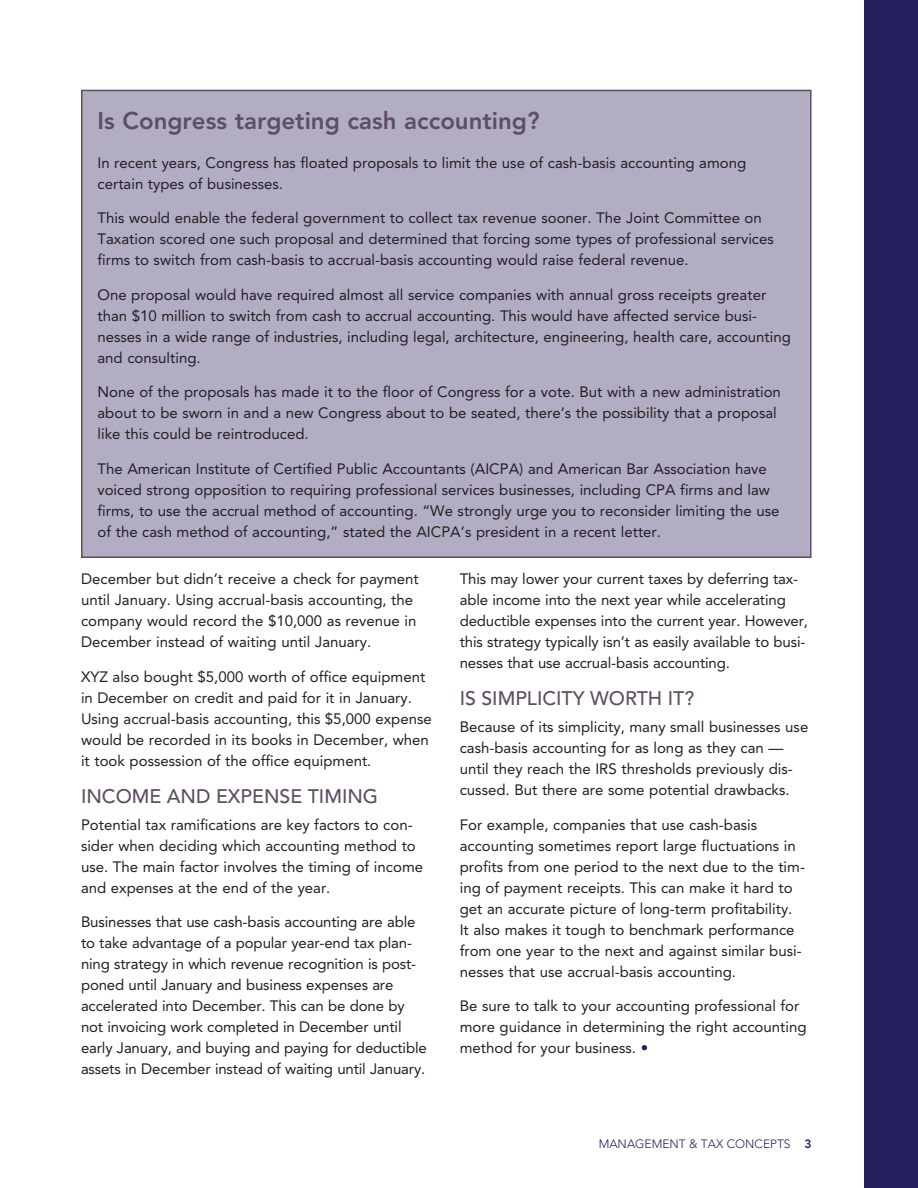
<style>
.page{position:relative;width:918px;height:1188px;background:#fff}
.page>*{position:absolute;margin:0;border:0;box-sizing:border-box;transform-origin:0 0}
.t1{font:800 24px "Avenir LT Std";color:#5f4d63}
.t2{font:500 19.5px "Avenir LT Std";color:#5f4d63}
.t3{font:15px/21px "Avenir LT Std";color:#231f20}
.t4{font:300 12px "Avenir LT Std";color:#251f5e}
.s1{color:#251f5e}
.s2{font-weight:800}
</style>
<div class="page">
<div style="left:864px;top:0;width:54px;height:1188px;background:#251f5e"></div>
<div style="left:82px;top:90px;width:729px;height:467px;background:#b2adc3"></div>
<div style="left:81px;top:90px;width:731px;height:468px;border:2px solid #5f4d63"></div>
<h1 class="t1" style="left:98px;top:106px;width:443px">Is Congress targeting cash accounting?</h1>
<p class="t3" style="left:98px;top:152px;width:650px">In recent years, Congress has floated proposals to limit the use of cash-basis accounting among certain types of businesses.</p>
<p class="t3" style="left:98px;top:208px;width:678px">This would enable the federal government to collect tax revenue sooner. The Joint Committee on<br>Taxation scored one such proposal and determined that forcing some types of professional services firms to switch from cash-basis to accrual-basis accounting would raise federal revenue.</p>
<p class="t3" style="left:98px;top:284px;width:695px">One proposal would have required almost all service companies with annual gross receipts greater than $10 million to switch from cash to accrual accounting. This would have affected service busi&shy;nesses in a wide range of industries, including legal, architecture, engineering, health care, accounting and consulting.</p>
<p class="t3" style="left:98px;top:382px;width:685px">None of the proposals has made it to the floor of Congress for a vote. But with a new administration about to be sworn in and a new Congress about to be seated, there’s the possibility that a proposal like this could be reintroduced.</p>
<p class="t3" style="left:98px;top:458px;width:684px">The American Institute of Certified Public Accountants (AICPA) and American Bar Association have voiced strong opposition to requiring professional services businesses, including CPA firms and law firms, to use the accrual method of accounting. “We strongly urge you to reconsider limiting the use of the cash method of accounting,” stated the AICPA’s president in a recent letter.</p>
<p class="t3" style="left:81px;top:569px;width:339px">December but didn’t receive a check for payment until January. Using accrual-basis accounting, the company would record the $10,000 as revenue in December instead of waiting until January.</p>
<p class="t3" style="left:81px;top:666px;width:352px">XYZ also bought $5,000 worth of office equipment in December on credit and paid for it in January.<br>Using accrual-basis accounting, this $5,000 expense would be recorded in its books in December, when it took possession of the office equipment.</p>
<h2 class="t2" style="left:81px;top:785px;width:299px">INCOME AND EXPENSE TIMING</h2>
<p class="t3" style="left:81px;top:814px;width:344px">Potential tax ramifications are key factors to con&shy;sider when deciding which accounting method to use. The main factor involves the timing of income and expenses at the end of the year.</p>
<p class="t3" style="left:81px;top:912px;width:347px">Businesses that use cash-basis accounting are able to take advantage of a popular year-end tax plan&shy;ning strategy in which revenue recognition is post&shy;poned until January and business expenses are accelerated into December. This can be done by not invoicing work completed in December until early January, and buying and paying for deductible assets in December instead of waiting until January.</p>
<p class="t3" style="left:460px;top:569px;width:350px">This may lower your current taxes by deferring tax&shy;able income into the next year while accelerating deductible expenses into the current year. However, this strategy typically isn’t as easily available to busi&shy;nesses that use accrual-basis accounting.</p>
<h2 class="t2" style="left:460px;top:687px;width:236px">IS SIMPLICITY WORTH IT?</h2>
<p class="t3" style="left:460px;top:717px;width:350px">Because of its simplicity, many small businesses use cash-basis accounting for as long as they can — until they reach the IRS thresholds previously dis&shy;cussed. But there are some potential drawbacks.</p>
<p class="t3" style="left:460px;top:814px;width:347px">For example, companies that use cash-basis accounting sometimes report large fluctuations in profits from one period to the next due to the tim&shy;ing of payment receipts. This can make it hard to get an accurate picture of long-term profitability.<br>It also makes it tough to benchmark performance from one year to the next and against similar busi&shy;nesses that use accrual-basis accounting.</p>
<p class="t3" style="left:460px;top:996px;width:348px">Be sure to talk to your accounting professional for more guidance in determining the right accounting method for your business. <span class="s1">•</span></p>
<p class="t4" style="left:599px;top:1136px;width:214px">MANAGEMENT &amp; TAX CONCEPTS <span class="s2">3</span></p>
</div>
